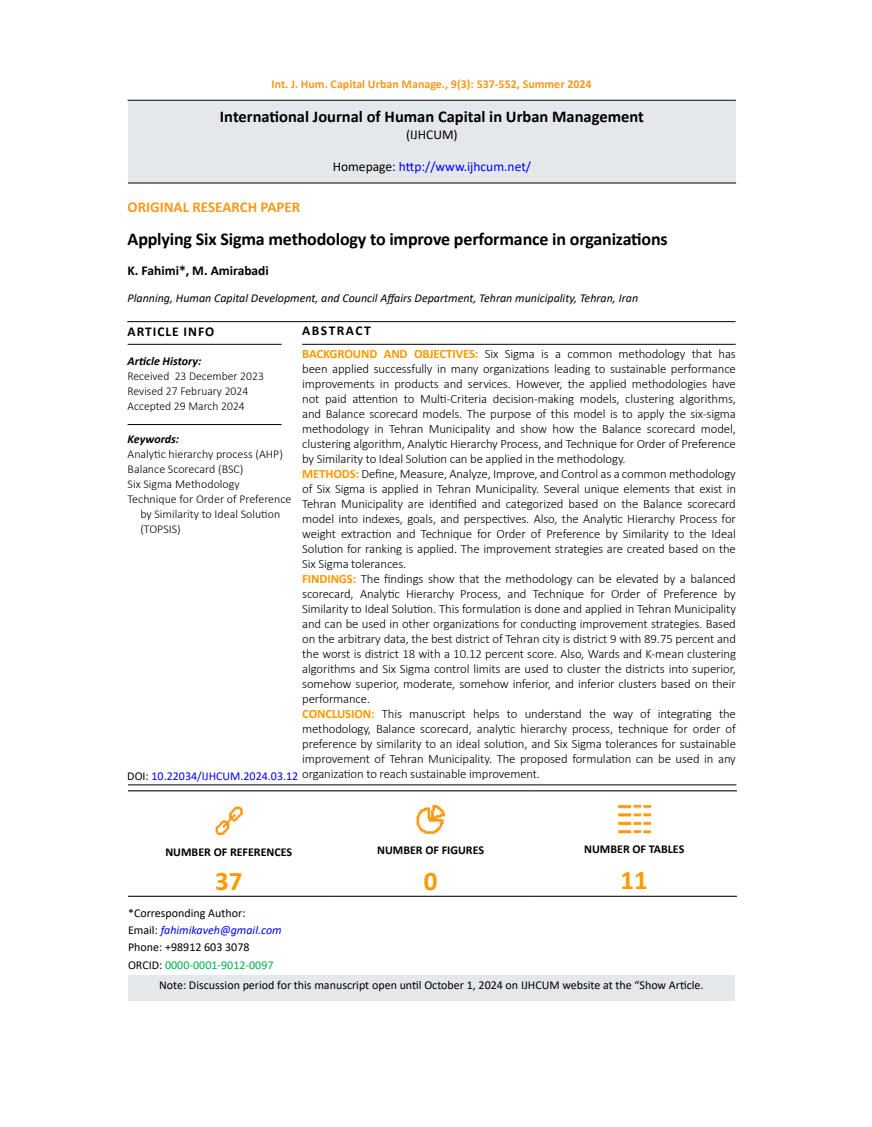
<style>
.page{position:relative;width:872px;height:1127px;background:#fff}
.page>*{position:absolute;margin:0;border:0;box-sizing:border-box;transform-origin:0 0}
.t1{font:700 27px "Calibri";color:#f90}
.t2{font:700 18px "Calibri";letter-spacing:-.01em;color:#000}
.t3{font:700 16.5px "Calibri";color:#000}
.t4{font:700 15px "Calibri";color:#f8991d}
.t5{font:13.5px "Calibri";color:#00f}
.t6{font:700 13.5px "Calibri";color:#000}
.t7{font:700 13.5px "Calibri";letter-spacing:.065em;color:#000}
.t8{font:13.5px "Calibri";color:#000}
.t9{font:700 13.5px "Calibri";letter-spacing:.11em;color:#000}
.t10{font:300 12.75px/15px "Calibri";letter-spacing:-.01em;color:#000}
.t11{font:300 12px/15px "Calibri";color:#000}
.t12{font:12px/17.2px "Calibri";color:#000}
.t13{font:italic 12px "Calibri";color:#000}
.t14{font:700 12px "Calibri";color:#f8991d}
.t15{font:700 12px "Calibri";color:#000}
.t16{font:12px "Calibri";color:#00f}
.t17{font:italic 700 12px "Calibri";color:#000}
.s1{color:#000}
.s2{font-weight:700;color:#f90}
.s3{font-style:italic;color:#00f}
.s4{color:#00b050}
</style>
<div class="page">
<hr style="left:128px;top:100px;width:608px;height:1px;background:#000">
<div style="left:128px;top:101px;width:608px;height:82px;background:#e4e8ea"></div>
<hr style="left:128px;top:344px;width:153px;height:1px;background:#000">
<hr style="left:302px;top:344px;width:433px;height:1px;background:#000">
<hr style="left:128px;top:424px;width:153px;height:1px;background:#000">
<hr style="left:127px;top:321px;width:608px;height:1px;background:#000">
<hr style="left:128px;top:784px;width:608px;height:1px;background:#000">
<hr style="left:128px;top:183px;width:608px;height:1px;background:#000">
<hr style="left:128px;top:790px;width:201px;height:1px;background:#000">
<hr style="left:329px;top:790px;width:203px;height:1px;background:#000">
<hr style="left:532px;top:790px;width:205px;height:1px;background:#000">
<hr style="left:128px;top:896px;width:201px;height:1px;background:#000">
<hr style="left:329px;top:896px;width:203px;height:1px;background:#000">
<hr style="left:532px;top:896px;width:205px;height:1px;background:#000">
<img style="left:215px;top:806px;width:28px;height:30px">
<img style="left:416px;top:805px;width:30px;height:29px">
<img style="left:618px;top:804px;width:33px;height:30px">
<div style="left:128px;top:975px;width:607px;height:26px;background:#e4e8ea"></div>
<p class="t14" style="left:271px;top:75px;width:322px">Int. J. Hum. Capital Urban Manage., 9(3): 537-552, Summer 2024</p>
<p class="t3" style="left:220px;top:105px;width:425px">International Journal of Human Capital in Urban Management</p>
<p class="t8" style="left:406px;top:125px;width:53px">(IJHCUM)</p>
<p class="t5" style="left:333px;top:157px;width:200px"><span class="s1">Homepage:</span> http://www.ijhcum.net/</p>
<p class="t4" style="left:128px;top:196px;width:174px">ORIGINAL RESEARCH PAPER</p>
<h2 class="t2" style="left:128px;top:227px;width:541px">Applying Six Sigma methodology to improve performance in organizations</h2>
<p class="t6" style="left:128px;top:261px;width:143px">K. Fahimi*, M. Amirabadi</p>
<p class="t13" style="left:128px;top:289px;width:512px">Planning, Human Capital Development, and Council Affairs Department, Tehran municipality, Tehran, Iran</p>
<p class="t9" style="left:302px;top:321px;width:70px">ABSTRACT</p>
<p class="t7" style="left:128px;top:322px;width:88px">ARTICLE INFO</p>
<p class="t17" style="left:128px;top:353px;width:75px">Article History:</p>
<p class="t11" style="left:128px;top:369px;width:138px">Received 23 December 2023<br>Revised 27 February 2024<br>Accepted 29 March 2024</p>
<p class="t17" style="left:128px;top:430px;width:53px">Keywords:</p>
<p class="t11" style="left:128px;top:446px;width:157px">Analytic hierarchy process (AHP)</p>
<p class="t11" style="left:128px;top:461px;width:117px">Balance Scorecard (BSC)</p>
<p class="t11" style="left:128px;top:476px;width:114px">Six Sigma Methodology</p>
<p class="t11" style="left:128px;top:491px;width:165px">Technique for Order of Preference</p>
<p class="t11" style="left:140px;top:506px;width:141px">by Similarity to Ideal Solution</p>
<p class="t11" style="left:140px;top:521px;width:42px">(TOPSIS)</p>
<p class="t10" style="left:302px;top:346px;width:435px"><span class="s2">BACKGROUND AND OBJECTIVES:</span> Six Sigma is a common methodology that has been applied successfully in many organizations leading to sustainable performance improvements in products and services. However, the applied methodologies have not paid attention to Multi-Criteria decision-making models, clustering algorithms, and Balance scorecard models. The purpose of this model is to apply the six-sigma methodology in Tehran Municipality and show how the Balance scorecard model, clustering algorithm, Analytic Hierarchy Process, and Technique for Order of Preference by Similarity to Ideal Solution can be applied in the methodology.<br><span class="s2">METHODS:</span> Define, Measure, Analyze, Improve, and Control as a common methodology of Six Sigma is applied in Tehran Municipality. Several unique elements that exist in Tehran Municipality are identified and categorized based on the Balance scorecard model into indexes, goals, and perspectives. Also, the Analytic Hierarchy Process for weight extraction and Technique for Order of Preference by Similarity to the Ideal Solution for ranking is applied. The improvement strategies are created based on the Six Sigma tolerances.<br><span class="s2">FINDINGS:</span> The findings show that the methodology can be elevated by a balanced scorecard, Analytic Hierarchy Process, and Technique for Order of Preference by Similarity to Ideal Solution. This formulation is done and applied in Tehran Municipality and can be used in other organizations for conducting improvement strategies. Based on the arbitrary data, the best district of Tehran city is district 9 with 89.75 percent and the worst is district 18 with a 10.12 percent score. Also, Wards and K-mean clustering algorithms and Six Sigma control limits are used to cluster the districts into superior, somehow superior, moderate, somehow inferior, and inferior clusters based on their performance.<br><span class="s2">CONCLUSION:</span> This manuscript helps to understand the way of integrating the methodology, Balance scorecard, analytic hierarchy process, technique for order of preference by similarity to an ideal solution, and Six Sigma tolerances for sustainable improvement of Tehran Municipality. The proposed formulation can be used in any organization to reach sustainable improvement.</p>
<p class="t16" style="left:127px;top:767px;width:172px"><span class="s1">DOI:</span> 10.22034/IJHCUM.2024.03.12</p>
<p class="t15" style="left:165px;top:844px;width:128px">NUMBER OF REFERENCES</p>
<h1 class="t1" style="left:215px;top:862px;width:29px">37</h1>
<p class="t12" style="left:128px;top:904px;width:155px">*Corresponding Author:<br>Email: <span class="s3">fahimikaveh@gmail.com<br></span>Phone: +98912 603 3078<br>ORCID: <span class="s4">0000-0001-9012-0097</span></p>
<p class="t15" style="left:377px;top:842px;width:108px">NUMBER OF FIGURES</p>
<h1 class="t1" style="left:424px;top:862px;width:15px">0</h1>
<p class="t15" style="left:584px;top:841px;width:102px">NUMBER OF TABLES</p>
<h1 class="t1" style="left:620px;top:861px;width:29px">11</h1>
<p class="t12" style="left:159px;top:976px;width:546px">Note: Discussion period for this manuscript open until October 1, 2024 on IJHCUM website at the “Show Article.</p>
</div>
